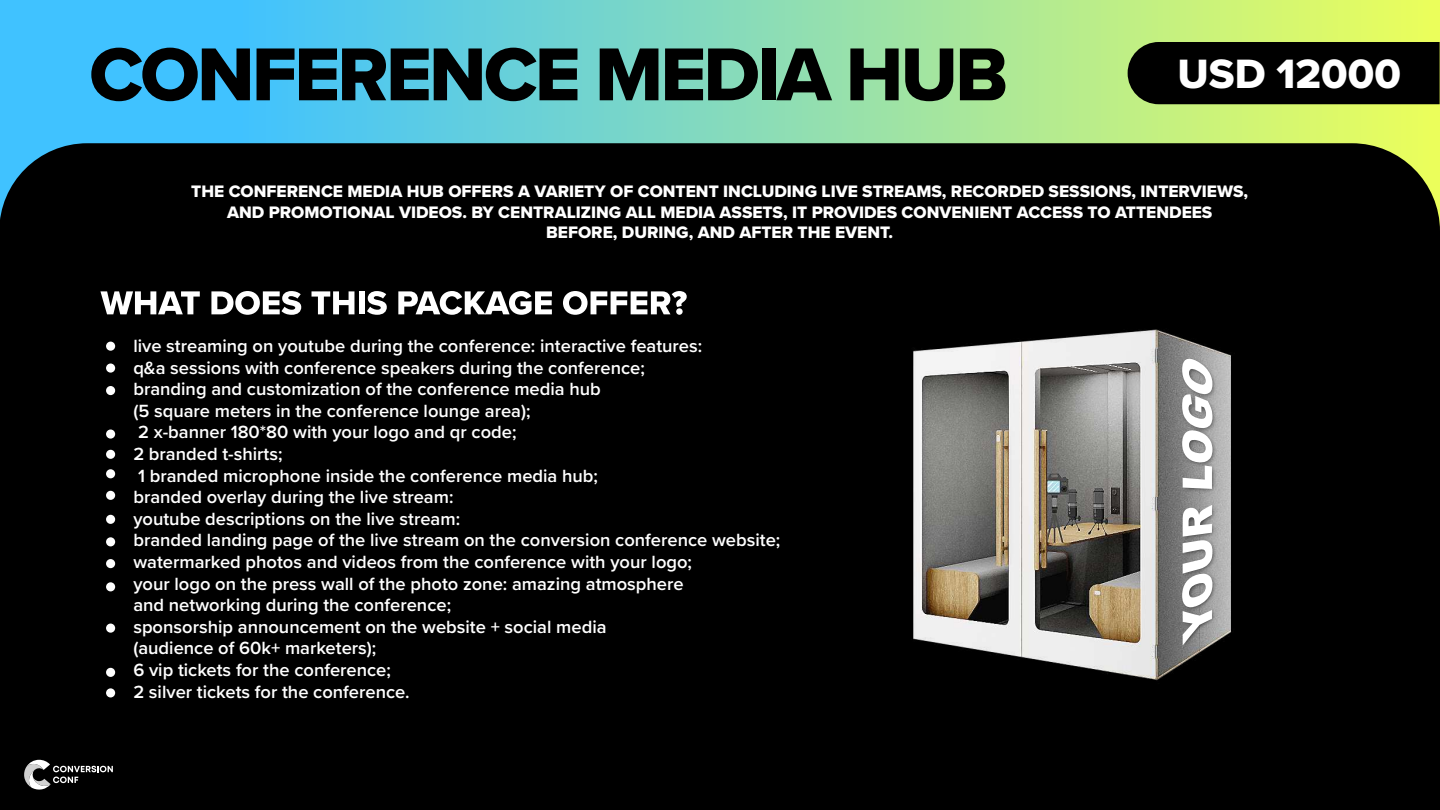
<style>
.page{position:relative;width:1440px;height:810px;background:#fff}
.page>*{position:absolute;margin:0;border:0;box-sizing:border-box;transform-origin:0 0}
.t1{font:77.7px "Proxima Nova Extrabld";letter-spacing:-.035em;color:#000}
.t2{font:42.53px "Proxima Nova Extrabld";color:#fff}
.t3{font:600 18.3px/21.6px "Proxima Nova";color:#fff}
.t4{font:17.25px/20.3px "Proxima Nova Extrabld";color:#fff;text-align:center}
</style>
<div class="page">
<svg style="left:0;top:0;width:1440px;height:143px;background:#7fd8c1"></svg>
<div style="left:0;top:143px;width:1440px;height:667px;background:#000"></div>
<svg style="left:24px;top:760px;width:89px;height:30px;background:#3f3f3f"></svg>
<div style="left:1128px;top:42px;width:312px;height:62px;background:#000"></div>
<svg style="left:100px;top:291px;width:100px;height:23px"></svg>
<svg style="left:211px;top:291px;width:90px;height:24px"></svg>
<svg style="left:312px;top:291px;width:42px;height:23px"></svg>
<div style="left:359px;top:291px;width:6px;height:23px;background:#fff"></div>
<svg style="left:367px;top:291px;width:20px;height:24px"></svg>
<svg style="left:398px;top:291px;width:154px;height:24px"></svg>
<svg style="left:563px;top:291px;width:124px;height:24px"></svg>
<div style="left:108px;top:344px;width:9px;height:9px;background:#000;border-radius:50%"></div>
<div style="left:106px;top:342px;width:9px;height:9px;background:#fff;border-radius:50%"></div>
<svg style="left:108px;top:540px;width:9px;height:9px"></svg>
<div style="left:106px;top:537px;width:9px;height:9px;background:#fff;border-radius:50%"></div>
<svg style="left:108px;top:561px;width:9px;height:9px"></svg>
<div style="left:106px;top:559px;width:9px;height:9px;background:#fff;border-radius:50%"></div>
<svg style="left:108px;top:585px;width:9px;height:9px"></svg>
<div style="left:106px;top:582px;width:9px;height:9px;background:#fff;border-radius:50%"></div>
<div style="left:108px;top:626px;width:9px;height:9px;background:#000;border-radius:50%"></div>
<div style="left:106px;top:624px;width:9px;height:9px;background:#fff;border-radius:50%"></div>
<svg style="left:108px;top:670px;width:9px;height:9px"></svg>
<div style="left:106px;top:668px;width:9px;height:9px;background:#fff;border-radius:50%"></div>
<div style="left:108px;top:432px;width:9px;height:9px;background:#000;border-radius:50%"></div>
<div style="left:106px;top:430px;width:9px;height:9px;background:#fff;border-radius:50%"></div>
<div style="left:108px;top:366px;width:9px;height:9px;background:#000;border-radius:50%"></div>
<div style="left:106px;top:364px;width:9px;height:9px;background:#fff;border-radius:50%"></div>
<svg style="left:108px;top:388px;width:9px;height:9px"></svg>
<div style="left:106px;top:386px;width:9px;height:9px;background:#fff;border-radius:50%"></div>
<svg style="left:108px;top:472px;width:9px;height:9px"></svg>
<div style="left:106px;top:469px;width:9px;height:9px;background:#fff;border-radius:50%"></div>
<div style="left:108px;top:452px;width:9px;height:9px;background:#000;border-radius:50%"></div>
<div style="left:106px;top:450px;width:9px;height:9px;background:#fff;border-radius:50%"></div>
<div style="left:108px;top:493px;width:9px;height:9px;background:#000;border-radius:50%"></div>
<div style="left:106px;top:491px;width:9px;height:9px;background:#fff;border-radius:50%"></div>
<div style="left:108px;top:517px;width:9px;height:9px;background:#000;border-radius:50%"></div>
<div style="left:106px;top:515px;width:9px;height:9px;background:#fff;border-radius:50%"></div>
<svg style="left:108px;top:691px;width:9px;height:9px"></svg>
<div style="left:106px;top:688px;width:9px;height:9px;background:#fff;border-radius:50%"></div>
<img style="left:833px;top:264px;width:466px;height:466px">
<img style="left:1170px;top:336px;width:65px;height:328px">
<svg style="left:1182px;top:505px;width:30px;height:140px"></svg>
<svg style="left:1182px;top:358px;width:30px;height:131px"></svg>
<h1 class="t1" style="left:89px;top:42px;width:920px">CONFERENCE MEDIA HUB</h1>
<h2 class="t2" style="left:1178px;top:56px;width:225px">USD 12000</h2>
<p class="t4" style="left:191px;top:182px;width:1059px">THE CONFERENCE MEDIA HUB OFFERS A VARIETY OF CONTENT INCLUDING LIVE STREAMS, RECORDED SESSIONS, INTERVIEWS,<br>AND PROMOTIONAL VIDEOS. BY CENTRALIZING ALL MEDIA ASSETS, IT PROVIDES CONVENIENT ACCESS TO ATTENDEES<br>BEFORE, DURING, AND AFTER THE EVENT.</p>
<p class="t3" style="left:133px;top:336px;width:649px">live streaming on youtube during the conference: interactive features:<br>q&amp;a sessions with conference speakers during the conference;<br>branding and customization of the conference media hub<br>(5 square meters in the conference lounge area);<br>2 x-banner 180*80 with your logo and qr code;<br>2 branded t-shirts;<br>1 branded microphone inside the conference media hub;<br>branded overlay during the live stream:<br>youtube descriptions on the live stream:<br>branded landing page of the live stream on the conversion conference website; watermarked photos and videos from the conference with your logo;<br>your logo on the press wall of the photo zone: amazing atmosphere<br>and networking during the conference;<br>sponsorship announcement on the website + social media<br>(audience of 60k+ marketers);<br>6 vip tickets for the conference;<br>2 silver tickets for the conference.</p>
</div>
